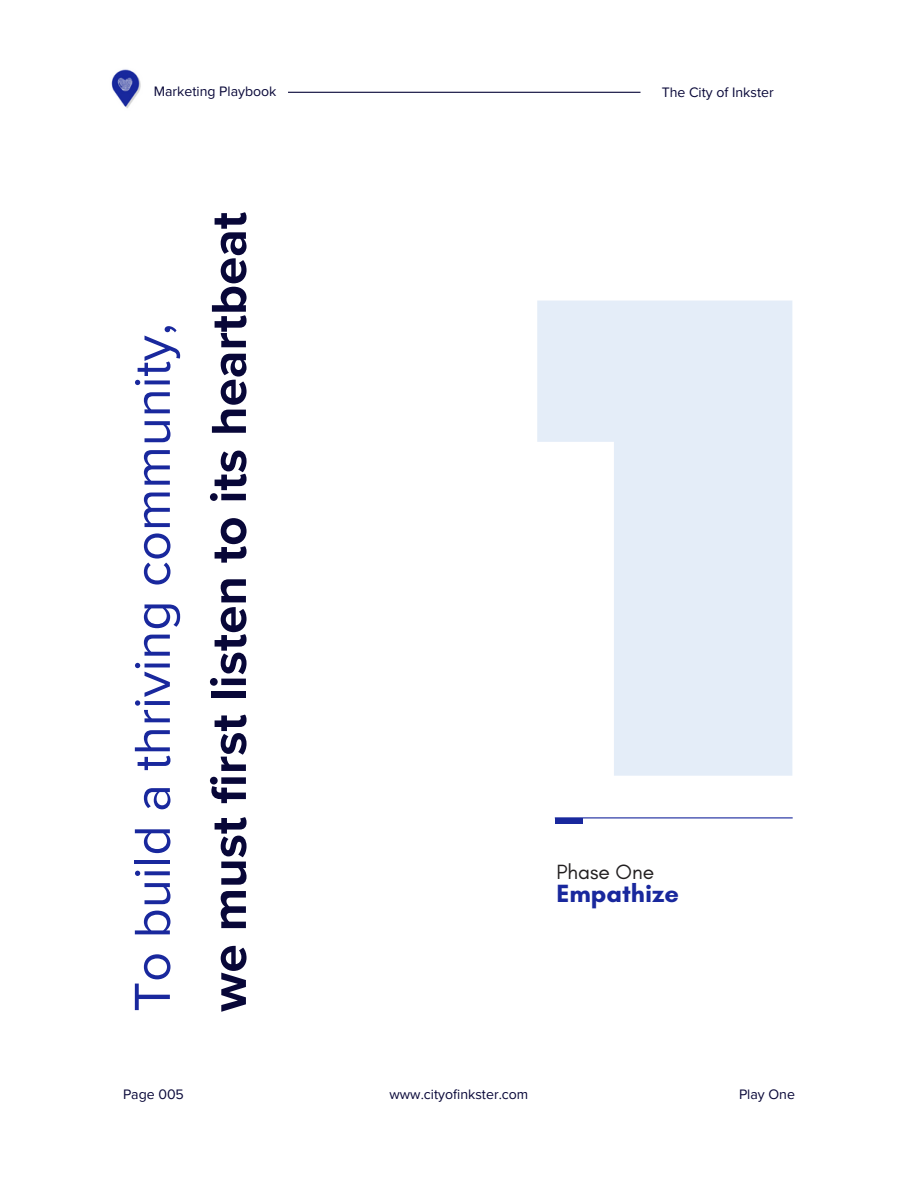
<style>
.page{position:relative;width:918px;height:1188px;background:#fff}
.page>*{position:absolute;margin:0;border:0;box-sizing:border-box;transform-origin:0 0}
.t1{font:52.5px "Proxima Nova";color:#19289d}
.t2{font:700 51px "Proxima Nova";color:#080738}
.t3{font:700 25.35px "Glacial Indifference";color:#19289d}
.t4{font:21px "Glacial Indifference";color:#221f20}
.t5{font:14.1px "Proxima Nova";color:#080738}
</style>
<div class="page">
<hr style="left:288px;top:92px;width:353px;height:1px;background:#080738">
<hr style="left:555px;top:817px;width:238px;height:1px;background:#19289d">
<div style="left:555px;top:818px;width:27px;height:5px;background:#19289d"></div>
<img style="left:111px;top:69px;width:30px;height:39px">
<svg style="left:537px;top:301px;width:255px;height:474px;fill:#e4edf8"></svg>
<p class="t5" style="left:154px;top:83px;width:124px">Marketing Playbook</p>
<p class="t1" style="left:122px;top:1012px;width:690px;rotate:-90deg">To build a thriving community,</p>
<p class="t2" style="left:199px;top:1012px;width:801px;rotate:-90deg">we must first listen to its heartbeat</p>
<p class="t5" style="left:662px;top:84px;width:114px">The City of Inkster</p>
<p class="t4" style="left:556px;top:859px;width:99px">Phase One</p>
<p class="t3" style="left:556px;top:878px;width:124px">Empathize</p>
<h2 class="t5" style="left:123px;top:1086px;width:62px">Page 005</h2>
<p class="t5" style="left:390px;top:1086px;width:140px">www.cityofinkster.com</p>
<h1 class="t5" style="left:739px;top:1086px;width:57px">Play One</h1>
</div>
